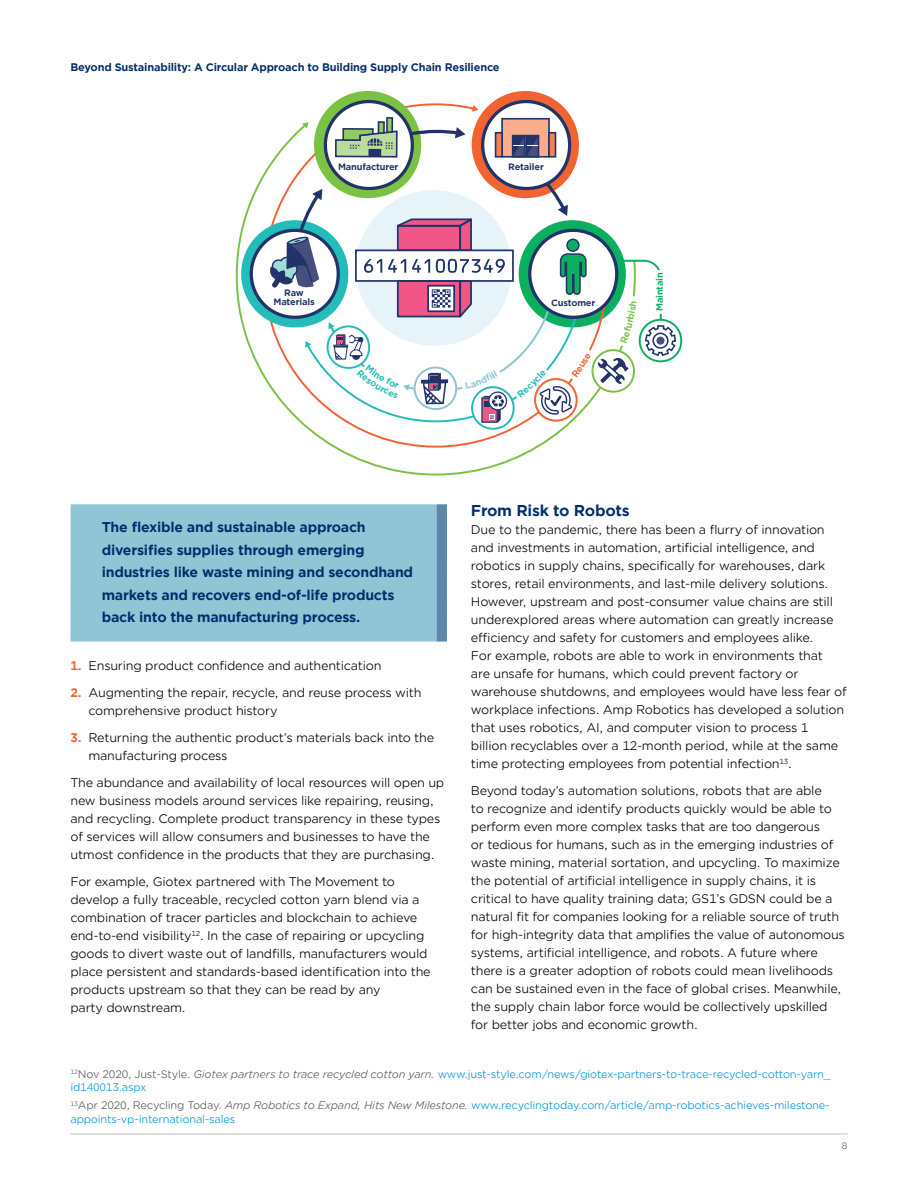
<style>
.page{position:relative;width:918px;height:1188px;background:#fff}
.page>*{position:absolute;margin:0;border:0;box-sizing:border-box;transform-origin:0 0}
.t1{font:700 15px "Gotham Office";letter-spacing:-.02em;color:#002d6c}
.t2{font:700 13.5px/22.5px "Gotham Office";letter-spacing:-.02em;color:#002d6c}
.t3{font:12px/18px "Gotham Office";letter-spacing:-.02em;color:#000}
.t4{font:10.5px/13.5px "Gotham Office";letter-spacing:-.02em;color:#0095da}
.t5{font:700 10.5px "Gotham Office";letter-spacing:-.02em;color:#002d6c}
.t6{font:9px "Gotham Office";color:#58595b}
.t7{font:700 8.85px/8.9px "Gotham Office";letter-spacing:-.02em;color:#213368;text-align:center}
.t8{font:700 8.85px "Gotham Office";letter-spacing:-.02em;color:#0ab060}
.s1{font-weight:700;color:#f26334}
.s2{color:#58595b}
.s3{font-style:italic;color:#58595b}
</style>
<div class="page">
<hr style="left:70px;top:1134px;width:778px;height:1px;background:#bcbec0">
<svg style="left:235px;top:175px;width:28px;height:201px"></svg>
<svg style="left:241px;top:220px;width:107px;height:107px"></svg>
<svg style="left:314px;top:91px;width:107px;height:107px"></svg>
<svg style="left:472px;top:91px;width:107px;height:107px"></svg>
<svg style="left:251px;top:230px;width:87px;height:87px"></svg>
<div style="left:639px;top:319px;width:43px;height:43px;border:2px solid #0ab060;border-radius:50%"></div>
<div style="left:70px;top:504px;width:377px;height:138px;background:#8fc5d4"></div>
<div style="left:437px;top:504px;width:10px;height:138px;background:#5f87aa"></div>
<svg style="left:268px;top:105px;width:409px;height:371px"></svg>
<p class="t5" style="left:70px;top:60px;width:431px">Beyond Sustainability: A Circular Approach to Building Supply Chain Resilience</p>
<p class="t7" style="left:338px;top:162px;width:62px">Manufacturer</p>
<p class="t7" style="left:508px;top:162px;width:37px">Retailer</p>
<p class="t7" style="left:274px;top:289px;width:43px">Raw<br>Materials</p>
<p class="t7" style="left:551px;top:298px;width:46px">Customer</p>
<p class="t8" style="left:654px;top:311px;width:40px;rotate:-90deg">Maintain</p>
<p class="t2" style="left:102px;top:516px;width:313px">The flexible and sustainable approach diversifies supplies through emerging industries like waste mining and secondhand markets and recovers end-of-life products back into the manufacturing process.</p>
<p class="t3" style="left:70px;top:656px;width:313px"><span class="s1">1.</span> Ensuring product confidence and authentication</p>
<p class="t3" style="left:88px;top:683px;width:335px;text-indent:-18px"><span class="s1">2.</span> Augmenting the repair, recycle, and reuse process with comprehensive product history</p>
<p class="t3" style="left:88px;top:728px;width:347px;text-indent:-18px"><span class="s1">3.</span> Returning the authentic product’s materials back into the manufacturing process</p>
<p class="t3" style="left:70px;top:773px;width:375px">The abundance and availability of local resources will open up new business models around services like repairing, reusing, and recycling. Complete product transparency in these types of services will allow consumers and businesses to have the utmost confidence in the products that they are purchasing.</p>
<p class="t3" style="left:70px;top:872px;width:362px">For example, Giotex partnered with The Movement to develop a fully traceable, recycled cotton yarn blend via a combination of tracer particles and blockchain to achieve end-to-end visibility<sup>12</sup>. In the case of repairing or upcycling goods to divert waste out of landfills, manufacturers would place persistent and standards-based identification into the products upstream so that they can be read by any<br>party downstream.</p>
<p class="t1" style="left:471px;top:500px;width:160px">From Risk to Robots</p>
<p class="t3" style="left:471px;top:521px;width:377px">Due to the pandemic, there has been a flurry of innovation and investments in automation, artificial intelligence, and robotics in supply chains, specifically for warehouses, dark stores, retail environments, and last-mile delivery solutions.<br>However, upstream and post-consumer value chains are still underexplored areas where automation can greatly increase efficiency and safety for customers and employees alike.<br>For example, robots are able to work in environments that<br>are unsafe for humans, which could prevent factory or warehouse shutdowns, and employees would have less fear of workplace infections. Amp Robotics has developed a solution that uses robotics, AI, and computer vision to process 1 billion recyclables over a 12-month period, while at the same time protecting employees from potential infection<sup>13</sup>.</p>
<p class="t3" style="left:471px;top:782px;width:375px">Beyond today’s automation solutions, robots that are able<br>to recognize and identify products quickly would be able to perform even more complex tasks that are too dangerous<br>or tedious for humans, such as in the emerging industries of waste mining, material sortation, and upcycling. To maximize the potential of artificial intelligence in supply chains, it is critical to have quality training data; GS1’s GDSN could be a natural fit for companies looking for a reliable source of truth for high-integrity data that amplifies the value of autonomous systems, artificial intelligence, and robots. A future where there is a greater adoption of robots could mean livelihoods can be sustained even in the face of global crises. Meanwhile, the supply chain labor force would be collectively upskilled for better jobs and economic growth.</p>
<p class="t4" style="left:70px;top:1067px;width:762px"><sup>12</sup><span class="s2">Nov 2020, Just-Style.</span> <span class="s3">Giotex partners to trace recycled cotton yarn.</span> www.just-style.com/news/giotex-partners-to-trace-recycled-cotton-yarn_ id140013.aspx</p>
<p class="t4" style="left:70px;top:1099px;width:761px"><sup>13</sup><span class="s2">Apr 2020, Recycling Today.</span> <span class="s3">Amp Robotics to Expand, Hits New Milestone.</span> www.recyclingtoday.com/article/amp-robotics-achieves-milestone&shy;appoints-vp-international-sales</p>
<p class="t6" style="left:842px;top:1140px;width:7px">8</p>
</div>
